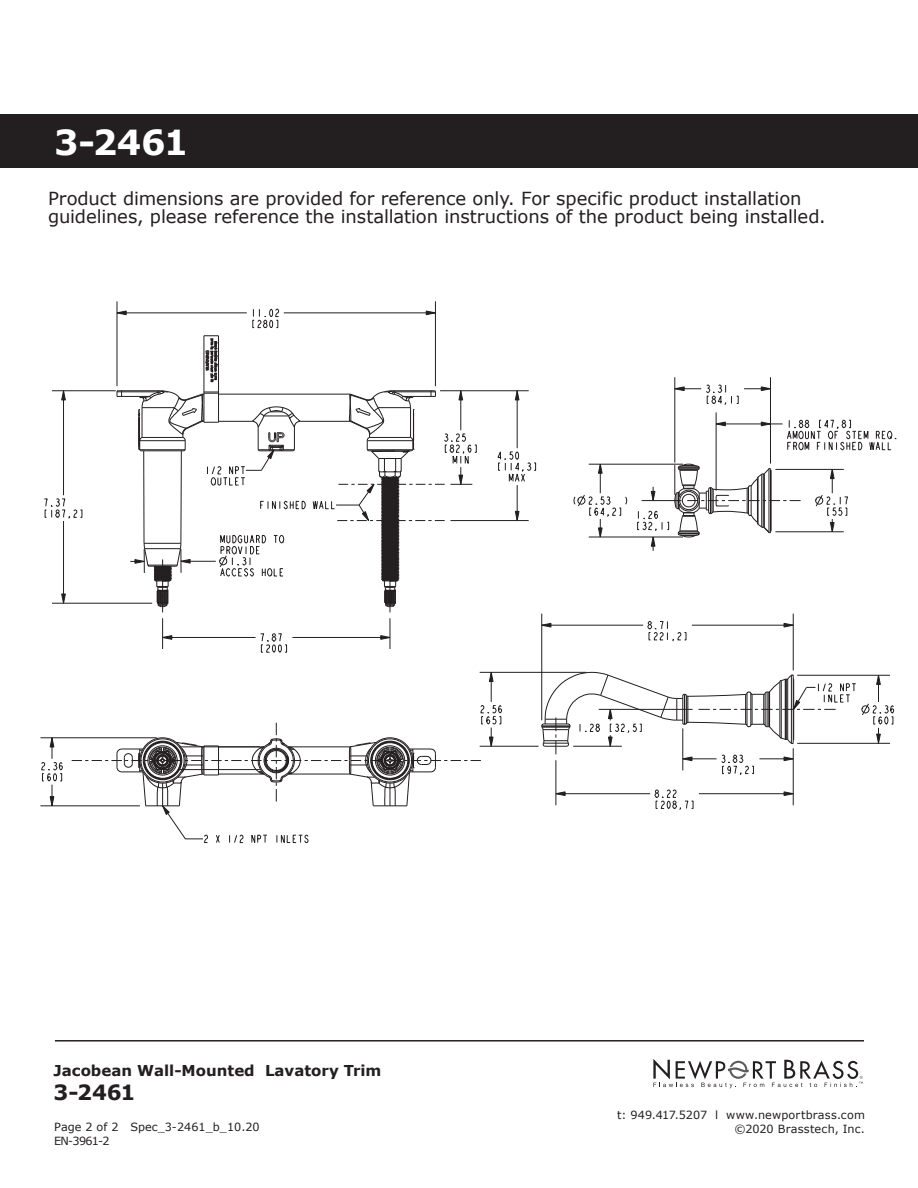
<style>
.page{position:relative;width:918px;height:1188px;background:#fff}
.page>*{position:absolute;margin:0;border:0;box-sizing:border-box;transform-origin:0 0}
.t1{font:700 34.5px "Verdana";color:#fff}
.t2{font:700 21px "Verdana";color:#231f20}
.t3{font:18px/18px "Verdana";letter-spacing:-.005em;color:#231f20}
.t4{font:700 15px "Verdana";color:#231f20}
.t5{font:11.25px/13.5px "Verdana";color:#231f20;text-align:right}
</style>
<div class="page">
<svg style="left:653px;top:1059px;width:210px;height:29px"></svg>
<hr style="left:55px;top:1040px;width:809px;height:2px;background:#231f20">
<div style="left:0;top:114px;width:918px;height:54px;background:#231f20"></div>
<svg style="left:787px;top:419px;width:109px;height:32px"></svg>
<svg style="left:717px;top:422px;width:9px;height:4px"></svg>
<svg style="left:761px;top:422px;width:9px;height:4px"></svg>
<svg style="left:654px;top:789px;width:39px;height:21px"></svg>
<svg style="left:555px;top:791px;width:11px;height:5px"></svg>
<svg style="left:784px;top:791px;width:9px;height:5px"></svg>
<svg style="left:489px;top:673px;width:5px;height:9px"></svg>
<svg style="left:647px;top:621px;width:39px;height:21px"></svg>
<svg style="left:784px;top:623px;width:9px;height:5px"></svg>
<svg style="left:541px;top:623px;width:10px;height:5px"></svg>
<svg style="left:252px;top:308px;width:27px;height:21px"></svg>
<svg style="left:116px;top:310px;width:11px;height:5px"></svg>
<svg style="left:426px;top:310px;width:9px;height:5px"></svg>
<svg style="left:44px;top:498px;width:38px;height:21px"></svg>
<svg style="left:61px;top:391px;width:5px;height:9px"></svg>
<svg style="left:61px;top:594px;width:5px;height:9px"></svg>
<svg style="left:260px;top:633px;width:27px;height:20px"></svg>
<svg style="left:163px;top:635px;width:9px;height:5px"></svg>
<svg style="left:380px;top:635px;width:10px;height:5px"></svg>
<svg style="left:497px;top:448px;width:39px;height:34px"></svg>
<svg style="left:515px;top:511px;width:5px;height:9px"></svg>
<svg style="left:515px;top:391px;width:5px;height:9px"></svg>
<svg style="left:41px;top:737px;width:22px;height:69px"></svg>
<hr style="left:40px;top:806px;width:100px;height:1px;background:#231f20">
<hr style="left:40px;top:738px;width:117px;height:1px;background:#231f20">
<hr style="left:63px;top:391px;width:1px;height:104px;background:#231f20">
<hr style="left:63px;top:521px;width:1px;height:82px;background:#231f20">
<hr style="left:117px;top:301px;width:1px;height:85px;background:#231f20">
<hr style="left:162px;top:618px;width:1px;height:31px;background:#231f20">
<hr style="left:292px;top:637px;width:98px;height:1px;background:#231f20">
<hr style="left:163px;top:637px;width:93px;height:1px;background:#231f20">
<hr style="left:52px;top:603px;width:100px;height:1px;background:#231f20">
<hr style="left:451px;top:520px;width:78px;height:1px;background:#231f20">
<hr style="left:390px;top:618px;width:1px;height:31px;background:#231f20">
<hr style="left:435px;top:301px;width:1px;height:85px;background:#231f20">
<hr style="left:52px;top:390px;width:64px;height:1px;background:#231f20">
<hr style="left:440px;top:390px;width:89px;height:1px;background:#231f20">
<hr style="left:517px;top:391px;width:1px;height:57px;background:#231f20">
<hr style="left:517px;top:485px;width:1px;height:36px;background:#231f20">
<hr style="left:284px;top:313px;width:151px;height:1px;background:#231f20">
<hr style="left:117px;top:313px;width:130px;height:1px;background:#231f20">
<svg style="left:573px;top:464px;width:55px;height:74px"></svg>
<hr style="left:675px;top:377px;width:1px;height:86px;background:#231f20">
<hr style="left:716px;top:412px;width:1px;height:79px;background:#231f20">
<hr style="left:589px;top:537px;width:94px;height:1px;background:#231f20">
<hr style="left:775px;top:532px;width:69px;height:1px;background:#231f20">
<hr style="left:770px;top:377px;width:1px;height:87px;background:#231f20">
<hr style="left:775px;top:469px;width:69px;height:1px;background:#231f20">
<hr style="left:589px;top:464px;width:94px;height:1px;background:#231f20">
<svg style="left:814px;top:469px;width:34px;height:63px"></svg>
<hr style="left:716px;top:424px;width:67px;height:1px;background:#231f20">
<svg style="left:674px;top:384px;width:96px;height:22px"></svg>
<hr style="left:491px;top:672px;width:1px;height:30px;background:#231f20">
<hr style="left:542px;top:614px;width:1px;height:106px;background:#231f20">
<hr style="left:556px;top:760px;width:1px;height:45px;background:#231f20">
<hr style="left:699px;top:793px;width:94px;height:1px;background:#231f20">
<hr style="left:556px;top:793px;width:94px;height:1px;background:#231f20">
<hr style="left:480px;top:746px;width:59px;height:1px;background:#231f20">
<hr style="left:793px;top:748px;width:1px;height:57px;background:#231f20">
<hr style="left:793px;top:614px;width:1px;height:56px;background:#231f20">
<hr style="left:480px;top:672px;width:106px;height:1px;background:#231f20">
<hr style="left:692px;top:625px;width:101px;height:1px;background:#231f20">
<hr style="left:542px;top:625px;width:101px;height:1px;background:#231f20">
<hr style="left:204px;top:336px;width:1px;height:86px;background:#231f20">
<hr style="left:218px;top:336px;width:1px;height:86px;background:#231f20">
<hr style="left:300px;top:421px;width:49px;height:1px;background:#231f20">
<hr style="left:219px;top:394px;width:131px;height:1px;background:#231f20">
<svg style="left:204px;top:335px;width:15px;height:47px"></svg>
<svg style="left:541px;top:672px;width:354px;height:104px"></svg>
<svg style="left:637px;top:464px;width:164px;height:87px"></svg>
<svg style="left:72px;top:705px;width:431px;height:139px"></svg>
<svg style="left:312px;top:390px;width:165px;height:222px"></svg>
<svg style="left:117px;top:390px;width:189px;height:222px"></svg>
<h1 class="t1" style="left:54px;top:120px;width:136px">3-2461</h1>
<p class="t3" style="left:48px;top:189px;width:779px">Product dimensions are provided for reference only. For specific product installation guidelines, please reference the installation instructions of the product being installed.</p>
<p class="t4" style="left:54px;top:1060px;width:329px">Jacobean Wall-Mounted Lavatory Trim</p>
<p class="t2" style="left:54px;top:1079px;width:83px">3-2461</p>
<p class="t5" style="left:54px;top:1121px;width:207px;text-align:left">Page 2 of 2 Spec_3-2461_b_10.20<br>EN-3961-2</p>
<p class="t5" style="left:617px;top:1109px;width:249px">t: 949.417.5207 l www.newportbrass.com ©2020 Brasstech, Inc.</p>
</div>
